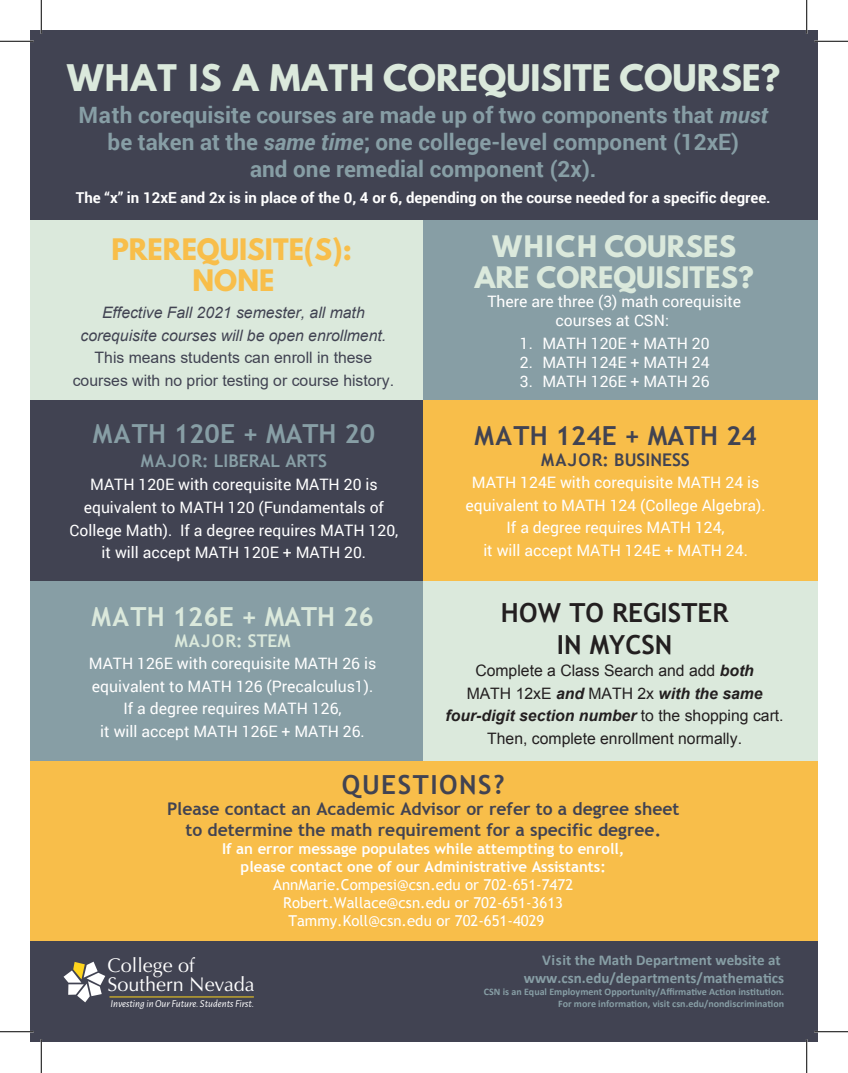
<style>
.page{position:relative;width:848px;height:1073px;background:#fff}
.page>*{position:absolute;margin:0;border:0;box-sizing:border-box;transform-origin:0 0}
.t1{font:700 32.5px "League Spartan";color:#dbe9dc}
.t2{font:700 26.25px/31.5px "League Spartan";color:#dbe9dc;text-align:center}
.t3{font:700 26.25px/31.5px "League Spartan";color:#f8be4a;text-align:center}
.t4{font:700 26.25px/31.5px "Trebuchet MS";color:#231f20;text-align:center}
.t5{font:700 26.25px "Trebuchet MS";color:#879ea5}
.t6{font:700 26.25px "Trebuchet MS";color:#dbe9dc}
.t7{font:700 26.25px "Trebuchet MS";color:#414352}
.t8{font:700 26.25px "Trebuchet MS";letter-spacing:.06em;color:#414352}
.t9{font:700 22.5px/27px "Roboto";color:#879ea5;text-align:center}
.t10{font:19.88px "Optima";color:#fff}
.t11{font:700 17.5px/21px "Trebuchet MS";color:#414352;text-align:center}
.t12{font:700 17.5px "Trebuchet MS";color:#879ea5}
.t13{font:700 17.5px "Trebuchet MS";letter-spacing:.07em;color:#dbe9dc}
.t14{font:15.75px/22.5px "Roboto";color:#fff;text-align:center}
.t15{font:15.75px/22.5px "Arial";color:#231f20;text-align:center}
.t16{font:15.75px/22.5px "Arial";color:#414352;text-align:center}
.t17{font:italic 15.75px/22.5px "Arial";color:#414352;text-align:center}
.t18{font:15px "Trebuchet MS";color:#fff}
.t19{font:700 15px "Trebuchet MS";color:#fff}
.t20{font:700 15px "Roboto";color:#fff}
.t21{font:700 15px "Calibri";color:#879ea5}
.t22{font:italic 10.62px "Alegreya Sans";color:#fff}
.t23{font:700 10px "Calibri";color:#879ea5}
.s1{font-style:italic}
.s2{font-weight:700;font-style:italic}
</style>
<div class="page">
<div style="left:30px;top:30px;width:787px;height:191px;background:#414352"></div>
<div style="left:30px;top:220px;width:393px;height:181px;background:#dbe9dc"></div>
<div style="left:423px;top:220px;width:394px;height:181px;background:#879ea5"></div>
<div style="left:30px;top:400px;width:393px;height:181px;background:#414352"></div>
<div style="left:423px;top:400px;width:394px;height:181px;background:#f8be4a"></div>
<div style="left:30px;top:581px;width:393px;height:180px;background:#879ea5"></div>
<div style="left:423px;top:581px;width:394px;height:180px;background:#dbe9dc"></div>
<div style="left:30px;top:940px;width:787px;height:101px;background:#414352"></div>
<div style="left:30px;top:761px;width:787px;height:179px;background:#f8be4a"></div>
<hr style="left:805px;top:0;width:2px;height:34px;background:#fff">
<hr style="left:806px;top:0;width:1px;height:34px;background:#000">
<hr style="left:40px;top:0;width:2px;height:34px;background:#fff">
<hr style="left:41px;top:0;width:1px;height:34px;background:#000">
<hr style="left:0;top:1030px;width:34px;height:2px;background:#fff">
<hr style="left:0;top:1031px;width:34px;height:1px;background:#000">
<hr style="left:0;top:40px;width:34px;height:2px;background:#fff">
<hr style="left:0;top:41px;width:34px;height:1px;background:#000">
<hr style="left:814px;top:40px;width:34px;height:2px;background:#fff">
<hr style="left:814px;top:1030px;width:34px;height:2px;background:#fff">
<hr style="left:40px;top:1039px;width:2px;height:33px;background:#fff">
<hr style="left:805px;top:1039px;width:2px;height:33px;background:#fff">
<hr style="left:814px;top:41px;width:34px;height:1px;background:#000">
<hr style="left:814px;top:1031px;width:34px;height:1px;background:#000">
<hr style="left:41px;top:1039px;width:1px;height:33px;background:#000">
<hr style="left:806px;top:1039px;width:1px;height:33px;background:#000">
<hr style="left:109px;top:996px;width:145px;height:1px;background:#fed41d">
<svg style="left:64px;top:961px;width:41px;height:41px"></svg>
<h1 class="t1" style="left:67px;top:53px;width:714px">WHAT IS A MATH COREQUISITE COURSE?</h1>
<p class="t9" style="left:78px;top:100px;width:691px">Math corequisite courses are made up of two components that <span class="s1">must </span>be taken at the <span class="s1">same time</span>; one college-level component (12xE)<br>and one remedial component (2x).</p>
<p class="t20" style="left:76px;top:187px;width:696px">The “x” in 12xE and 2x is in place of the 0, 4 or 6, depending on the course needed for a specific degree.</p>
<p class="t3" style="left:111px;top:233px;width:242px">PREREQUISITE(S):<br>NONE</p>
<p class="t17" style="left:81px;top:301px;width:307px">Effective Fall 2021 semester, all math corequisite courses will be open enrollment.</p>
<p class="t16" style="left:73px;top:346px;width:323px">This means students can enroll in these courses with no prior testing or course history.</p>
<p class="t5" style="left:93px;top:418px;width:284px">MATH 120E + MATH 20</p>
<p class="t12" style="left:141px;top:449px;width:188px">MAJOR: LIBERAL ARTS</p>
<p class="t14" style="left:69px;top:473px;width:330px">MATH 120E with corequisite MATH 20 is equivalent to MATH 120 (Fundamentals of College Math). If a degree requires MATH 120, it will accept MATH 120E + MATH 20.</p>
<p class="t2" style="left:475px;top:230px;width:280px">WHICH COURSES<br>ARE COREQUISITES?</p>
<p class="t14" style="left:487px;top:292px;width:255px;line-height:18.9px">There are three (3) math corequisite courses at CSN:</p>
<p class="t14" style="left:520px;top:332px;width:191px">1. MATH 120E + MATH 20</p>
<p class="t14" style="left:520px;top:350px;width:191px">2. MATH 124E + MATH 24</p>
<p class="t14" style="left:520px;top:369px;width:191px">3. MATH 126E + MATH 26</p>
<p class="t7" style="left:474px;top:419px;width:284px">MATH 124E + MATH 24</p>
<p class="t11" style="left:541px;top:449px;width:150px">MAJOR: BUSINESS</p>
<p class="t14" style="left:465px;top:471px;width:301px">MATH 124E with corequisite MATH 24 is equivalent to MATH 124 (College Algebra).<br>If a degree requires MATH 124,<br>it will accept MATH 124E + MATH 24.</p>
<p class="t4" style="left:501px;top:597px;width:229px">HOW TO REGISTER<br>IN MYCSN</p>
<p class="t15" style="left:445px;top:659px;width:339px">Complete a Class Search and add <span class="s2">both<br></span>MATH 12xE <span class="s2">and</span> MATH 2x <span class="s2">with the same four-digit section number</span> to the shopping cart.<br>Then, complete enrollment normally.</p>
<p class="t8" style="left:342px;top:768px;width:164px">QUESTIONS?</p>
<p class="t11" style="left:167px;top:798px;width:514px">Please contact an Academic Advisor or refer to a degree sheet to determine the math requirement for a specific degree.</p>
<p class="t19" style="left:222px;top:839px;width:404px">If an error message populates while attempting to enroll,</p>
<p class="t19" style="left:240px;top:857px;width:366px">please contact one of our Administrative Assistants:</p>
<p class="t18" style="left:273px;top:876px;width:301px">AnnMarie.Compesi@csn.edu or 702-651-7472</p>
<p class="t18" style="left:283px;top:894px;width:281px">Robert.Wallace@csn.edu or 702-651-3613</p>
<p class="t18" style="left:288px;top:912px;width:257px">Tammy.Koll@csn.edu or 702-651-4029</p>
<p class="t10" style="left:108px;top:953px;width:89px">College of</p>
<p class="t21" style="left:542px;top:950px;width:240px">Visit the Math Department website at</p>
<p class="t6" style="left:91px;top:600px;width:284px">MATH 126E + MATH 26</p>
<p class="t13" style="left:175px;top:629px;width:117px">MAJOR: STEM</p>
<p class="t14" style="left:89px;top:652px;width:289px">MATH 126E with corequisite MATH 26 is equivalent to MATH 126 (Precalculus1).<br>If a degree requires MATH 126,<br>it will accept MATH 126E + MATH 26.</p>
<p class="t21" style="left:524px;top:968px;width:262px">www.csn.edu/departments/mathematics</p>
<p class="t10" style="left:108px;top:972px;width:149px">Southern Nevada</p>
<p class="t23" style="left:484px;top:985px;width:302px">CSN is an Equal Employment Opportunity/Affirmative Action institution.</p>
<p class="t22" style="left:111px;top:996px;width:145px">Investing in Our Future. Students First.</p>
<p class="t23" style="left:558px;top:997px;width:227px">For more information, visit csn.edu/nondiscrimination</p>
</div>
